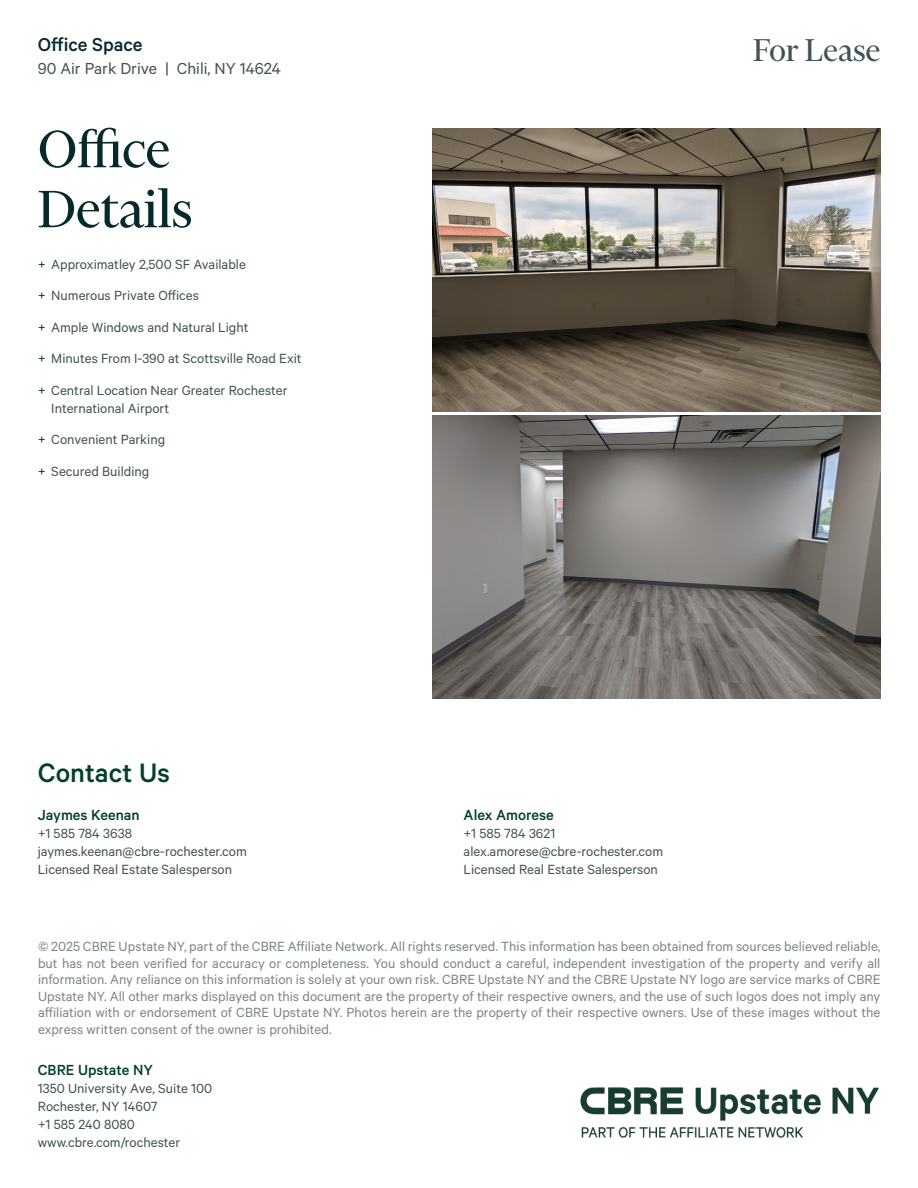
<style>
.page{position:relative;width:918px;height:1188px;background:#fff}
.page>*{position:absolute;margin:0;border:0;box-sizing:border-box;transform-origin:0 0}
.Heading_Small{font:60px/60px "Financier Display";color:#05292c}
.t1{font:36px "Financier Display";color:#415255}
.Contact_Us{font:500 30px "Calibre";color:#023f2c}
.t2{font:500 21px "Calibre";color:#05292c}
.t3{font:18px "Calibre";color:#415255}
.Broker_Name{font:500 16.5px "Calibre";color:#023f2c}
.t4{font:15px/16.5px "Calibre";color:#7b8687;text-align:justify}
.Contact_Info{font:15px/18px "Calibre";color:#415255}
.Contact_Info-2{font:15px "Calibre";color:#435254}
.Broker_Name-2{font:15px "Calibre";color:#435254}
.s1{color:#023f2c}
</style>
<div class="page">
<img style="left:580px;top:1087px;width:299px;height:51px">
<img style="left:433px;top:416px;width:447px;height:283px">
<img style="left:433px;top:128px;width:447px;height:283px">
<p class="t2" style="left:38px;top:33px;width:106px">Office Space</p>
<p class="t3" style="left:38px;top:58px;width:245px">90 Air Park Drive | Chili, NY 14624</p>
<p class="Heading_Small" style="left:38px;top:119px;width:156px">Office<br>Details</p>
<p class="Contact_Info" style="left:38px;top:255px;width:210px"><span class="s1">+</span> Approximatley 2,500 SF Available</p>
<p class="Contact_Info" style="left:38px;top:286px;width:163px"><span class="s1">+</span> Numerous Private Offices</p>
<p class="Contact_Info" style="left:38px;top:318px;width:212px"><span class="s1">+</span> Ample Windows and Natural Light</p>
<p class="Contact_Info" style="left:38px;top:349px;width:265px"><span class="s1">+</span> Minutes From I-390 at Scottsville Road Exit</p>
<p class="Contact_Info" style="left:51px;top:381px;width:238px;text-indent:-14px"><span class="s1">+</span> Central Location Near Greater Rochester<br>International Airport</p>
<p class="Contact_Info" style="left:38px;top:430px;width:129px"><span class="s1">+</span> Convenient Parking</p>
<p class="Contact_Info" style="left:38px;top:462px;width:113px"><span class="s1">+</span> Secured Building</p>
<p class="Contact_Us" style="left:38px;top:755px;width:134px">Contact Us</p>
<p class="Broker_Name" style="left:38px;top:806px;width:103px">Jaymes Keenan</p>
<p class="Contact_Info-2" style="left:38px;top:825px;width:96px">+1 585 784 3638</p>
<p class="Contact_Info-2" style="left:38px;top:843px;width:211px">jaymes.keenan@cbre-rochester.com</p>
<p class="Broker_Name-2" style="left:38px;top:861px;width:196px">Licensed Real Estate Salesperson</p>
<p class="t1" style="left:753px;top:32px;width:129px">For Lease</p>
<p class="Broker_Name" style="left:464px;top:806px;width:92px">Alex Amorese</p>
<p class="Contact_Info-2" style="left:464px;top:825px;width:93px">+1 585 784 3621</p>
<p class="Contact_Info-2" style="left:464px;top:843px;width:201px">alex.amorese@cbre-rochester.com</p>
<p class="Contact_Info-2" style="left:464px;top:861px;width:196px">Licensed Real Estate Salesperson</p>
<p class="t4" style="left:38px;top:938px;width:844px">© 2025 CBRE Upstate NY, part of the CBRE Affiliate Network. All rights reserved. This information has been obtained from sources believed reliable, but has not been verified for accuracy or completeness. You should conduct a careful, independent investigation of the property and verify all information. Any reliance on this information is solely at your own risk. CBRE Upstate NY and the CBRE Upstate NY logo are service marks of CBRE Upstate NY. All other marks displayed on this document are the property of their respective owners, and the use of such logos does not imply any affiliation with or endorsement of CBRE Upstate NY. Photos herein are the property of their respective owners. Use of these images without the express written consent of the owner is prohibited.</p>
<p class="Broker_Name" style="left:38px;top:1060px;width:117px">CBRE Upstate NY</p>
<p class="Contact_Info" style="left:38px;top:1079px;width:176px">1350 University Ave, Suite 100</p>
<p class="Contact_Info" style="left:38px;top:1097px;width:121px">Rochester, NY 14607</p>
<p class="Contact_Info" style="left:38px;top:1115px;width:99px">+1 585 240 8080</p>
<p class="Contact_Info" style="left:38px;top:1133px;width:144px">www.cbre.com/rochester</p>
</div>
